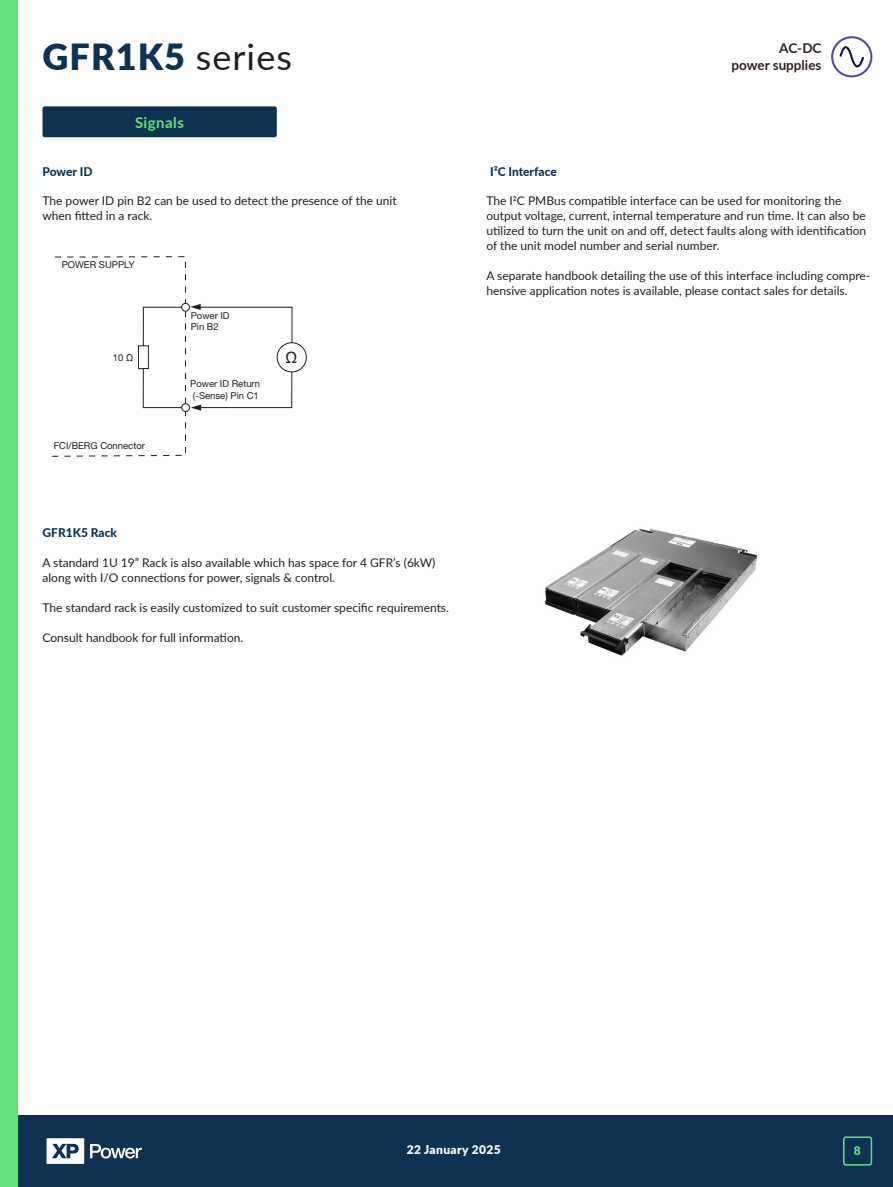
<style>
.page{position:relative;width:893px;height:1187px;background:#fff}
.page>*{position:absolute;margin:0;border:0;box-sizing:border-box;transform-origin:0 0}
.t1{font:900 36px "Lato";letter-spacing:.03em;color:#0e3252}
.t2{font:15.75px "Arial";color:#231f20}
.t3{font:700 15px "Lato";letter-spacing:.03em;color:#63e079}
.t4{font:700 13.5px/16.5px "Lato";color:#2f241f;text-align:right}
.t5{font:12px/15px "Lato";color:#231f20}
.t6{font:800 12px "Lato";color:#0e3252}
.t7{font:900 12px "Lato";letter-spacing:.03em;color:#fff}
.t8{font:900 12px "Lato";color:#63e079}
.t9{font:9.45px/11.4px "Helvetica Neue";color:#231f20}
.t10{font:8.7px/10.4px "Helvetica Neue";color:#231f20}
.s1{font-weight:400;color:#231f20}
.s2{font-family:"Arial"}
</style>
<div class="page">
<div style="left:0;top:1114px;width:893px;height:72px;background:#0e3252"></div>
<svg style="left:47px;top:1138px;width:37px;height:25px"></svg>
<svg style="left:90px;top:1144px;width:52px;height:14px"></svg>
<div style="left:0;top:0;width:17px;height:1186px;background:#63e079"></div>
<div style="left:843px;top:1136px;width:29px;height:29px;border:2px solid #63e079;border-radius:2px"></div>
<svg style="left:831px;top:36px;width:41px;height:41px"></svg>
<div style="left:43px;top:106px;width:234px;height:31px;background:#0e3252;border-radius:2px"></div>
<div style="left:277px;top:342px;width:30px;height:30px;border:1px solid #231f20;border-radius:50%"></div>
<svg style="left:52px;top:256px;width:241px;height:201px"></svg>
<div style="left:138px;top:345px;width:11px;height:24px;background:#fff;border:1px solid #231f20"></div>
<img style="left:545px;top:528px;width:213px;height:128px">
<p class="t1" style="left:43px;top:29px;width:251px">GFR1K5 <span class="s1">series</span></p>
<p class="t9" style="left:197px;top:48px;width:63px">Fault Collector<br>Pin D6</p>
<p class="t6" style="left:43px;top:162px;width:51px">Power ID</p>
<p class="t3" style="left:135px;top:111px;width:50px">Signals</p>
<p class="t5" style="left:43px;top:193px;width:356px">The power ID pin B2 can be used to detect the presence of the unit when fitted in a rack.</p>
<p class="t9" style="left:60px;top:197px;width:93px">FCI/BERG Connector</p>
<p class="t9" style="left:62px;top:259px;width:74px">POWER SUPPLY</p>
<p class="t9" style="left:191px;top:310px;width:40px">Power ID<br>Pin B2</p>
<p class="t9" style="left:113px;top:351px;width:22px">10 <span class="s2">Ω</span></p>
<p class="t2" style="left:285px;top:346px;width:13px">Ω</p>
<p class="t9" style="left:54px;top:439px;width:93px">FCI/BERG Connector</p>
<p class="t6" style="left:43px;top:524px;width:76px">GFR1K5 Rack</p>
<p class="t9" style="left:190px;top:378px;width:71px">Power ID Return (-Sense) Pin C1</p>
<p class="t5" style="left:43px;top:554px;width:394px">A standard 1U 19” Rack is also available which has space for 4 GFR’s (6kW) along with I/O connections for power, signals &amp; control.</p>
<p class="t5" style="left:43px;top:599px;width:408px">The standard rack is easily customized to suit customer specific requirements.</p>
<p class="t5" style="left:43px;top:629px;width:202px">Consult handbook for full information.</p>
<p class="t10" style="left:318px;top:560px;width:30px">Internal<br>Vref</p>
<p class="t6" style="left:490px;top:162px;width:68px">I²C Interface</p>
<p class="t4" style="left:731px;top:40px;width:92px">AC-DC<br>power supplies</p>
<p class="t5" style="left:486px;top:193px;width:381px">The I2C PMBus compatible interface can be used for monitoring the output voltage, current, internal temperature and run time. It can also be utilized to turn the unit on and off, detect faults along with identification of the unit model number and serial number.</p>
<p class="t5" style="left:486px;top:268px;width:385px">A separate handbook detailing the use of this interface including compre&shy;hensive application notes is available, please contact sales for details.</p>
<p class="t7" style="left:407px;top:1140px;width:95px">22 January 2025</p>
<p class="t8" style="left:854px;top:1141px;width:8px">8</p>
</div>
